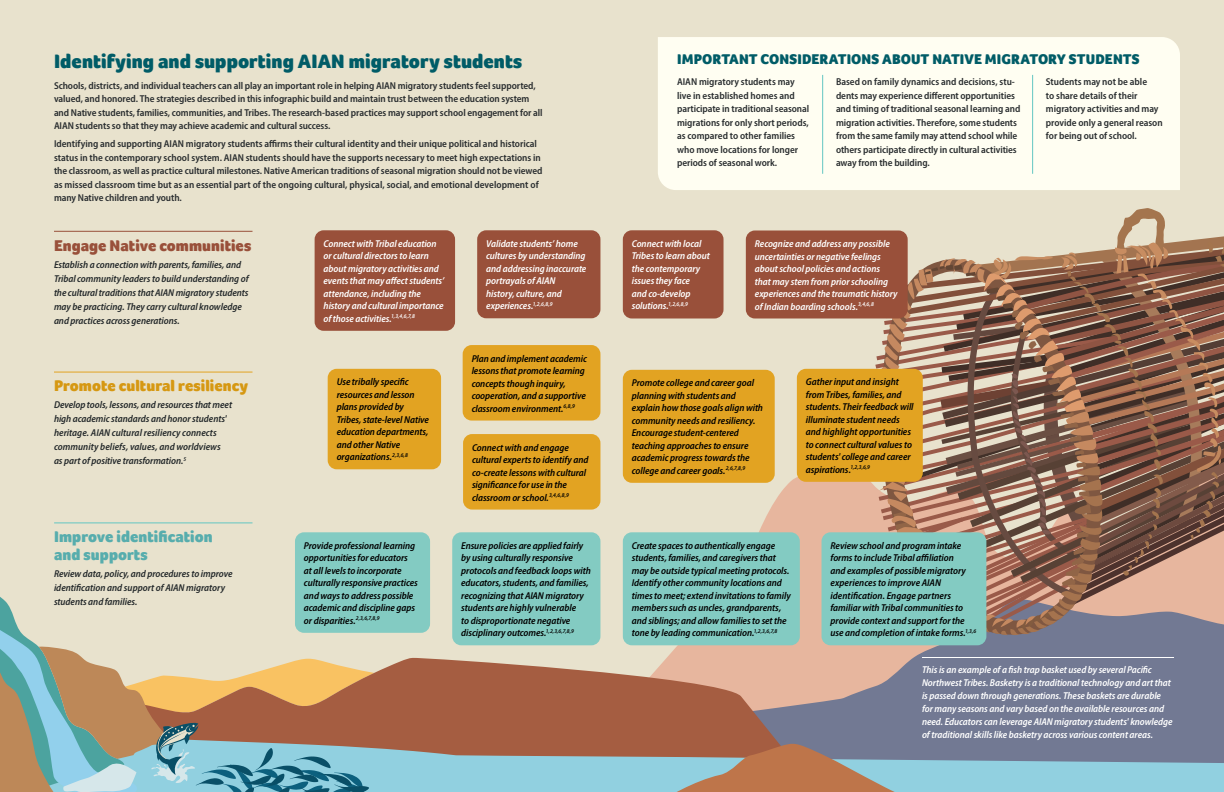
<style>
.page{position:relative;width:1224px;height:792px;background:#e8e2cd}
.page>*{position:absolute;margin:0;border:0;box-sizing:border-box;transform-origin:0 0}
.Subhead{font:900 20px "Foco";letter-spacing:.005em;color:#005c67}
.Subhead_2{font:900 16px/18px "Foco";letter-spacing:.005em;color:#57adad}
.Subhead_2-2{font:900 16px "Foco";letter-spacing:.005em;color:#d69812}
.Subhead_2-3{font:900 16px "Foco";letter-spacing:.005em;color:#99503a}
.Subhead-2{font:900 14.5px "Foco";letter-spacing:.005em;color:#005c67}
.Body{font:italic 600 semi-condensed 10px/12.5px "Myriad Pro";letter-spacing:-.005em;color:#000}
.Body-2{font:600 semi-condensed 10px/13.5px "Myriad Pro";letter-spacing:-.005em;color:#292d2f}
.Body-3{font:italic 600 semi-condensed 10px/12.5px "Myriad Pro";letter-spacing:-.005em;color:#fff}
.Body-4{font:italic 600 semi-condensed 10px/14px "Myriad Pro";letter-spacing:-.005em;color:#23282a}
</style>
<div class="page">
<svg style="left:587px;top:437px;width:287px;height:209px"></svg>
<svg style="left:609px;top:598px;width:615px;height:139px;background:#8a8796"></svg>
<svg style="left:374px;top:657px;width:422px;height:80px;background:#b2755c"></svg>
<svg style="left:374px;top:737px;width:850px;height:55px;background:#8da6b0"></svg>
<svg style="left:663px;top:744px;width:285px;height:48px;background:#a09185"></svg>
<svg style="left:0;top:597px;width:374px;height:195px"></svg>
<svg style="left:874px;top:208px;width:350px;height:429px"></svg>
<div style="left:797px;top:369px;width:126px;height:113px;background:#e2a322;border-radius:9px"></div>
<div style="left:452px;top:532px;width:148px;height:113px;background:#83cbc2;border-radius:9px"></div>
<div style="left:822px;top:532px;width:164px;height:113px;background:#83cbc2;border-radius:9px"></div>
<div style="left:295px;top:532px;width:135px;height:101px;background:#83cbc2;border-radius:9px"></div>
<div style="left:623px;top:532px;width:177px;height:113px;background:#83cbc2;border-radius:9px"></div>
<div style="left:328px;top:369px;width:113px;height:100px;background:#e2a322;border-radius:9px"></div>
<div style="left:463px;top:345px;width:137px;height:76px;background:#e2a322;border-radius:9px"></div>
<div style="left:463px;top:434px;width:137px;height:76px;background:#e2a322;border-radius:9px"></div>
<div style="left:623px;top:370px;width:152px;height:113px;background:#e2a322;border-radius:9px"></div>
<div style="left:477px;top:230px;width:123px;height:88px;background:#99503a;border-radius:9px"></div>
<div style="left:623px;top:230px;width:101px;height:88px;background:#99503a;border-radius:9px"></div>
<div style="left:315px;top:230px;width:140px;height:101px;background:#99503a;border-radius:9px"></div>
<div style="left:746px;top:230px;width:162px;height:88px;background:#99503a;border-radius:9px"></div>
<hr style="left:922px;top:657px;width:252px;height:1px;background:#fff">
<div style="left:658px;top:37px;width:522px;height:153px;background:#fffef2"></div>
<hr style="left:822px;top:75px;width:1px;height:99px;background:#62c6c2">
<hr style="left:1032px;top:75px;width:1px;height:99px;background:#62c6c2">
<hr style="left:54px;top:522px;width:199px;height:1px;background:#62c6c2">
<hr style="left:54px;top:372px;width:199px;height:1px;background:#e2a322">
<hr style="left:54px;top:231px;width:199px;height:1px;background:#99503a">
<h2 class="Subhead" style="left:54px;top:48px;width:470px">Identifying and supporting AIAN migratory students</h2>
<h2 class="Subhead-2" style="left:677px;top:50px;width:464px">IMPORTANT CONSIDERATIONS ABOUT NATIVE MIGRATORY STUDENTS</h2>
<p class="Body-2" style="left:54px;top:79px;width:490px">Schools, districts, and individual teachers can all play an important role in helping AIAN migratory students feel supported, valued, and honored. The strategies described in this infographic build and maintain trust between the education system and Native students, families, communities, and Tribes. The research-based practices may support school engagement for all AIAN students so that they may achieve academic and cultural success.</p>
<p class="Body-2" style="left:54px;top:137px;width:490px">Identifying and supporting AIAN migratory students affirms their cultural identity and their unique political and historical status in the contemporary school system. AIAN students should have the supports necessary to meet high expectations in the classroom, as well as practice cultural milestones. Native American traditions of seasonal migration should not be viewed as missed classroom time but as an essential part of the ongoing cultural, physical, social, and emotional development of many Native children and youth.</p>
<p class="Body-2" style="left:836px;top:75px;width:186px">Based on family dynamics and decisions, stu&shy;dents may experience different opportunities and timing of traditional seasonal learning and migration activities. Therefore, some students from the same family may attend school while others participate directly in cultural activities away from the building.</p>
<p class="Body-2" style="left:677px;top:75px;width:134px">AIAN migratory students may live in established homes and participate in traditional seasonal migrations for only short periods, as compared to other families who move locations for longer periods of seasonal work.</p>
<p class="Body-2" style="left:1046px;top:75px;width:118px">Students may not be able<br>to share details of their migratory activities and may provide only a general reason for being out of school.</p>
<h3 class="Subhead_2-3" style="left:54px;top:235px;width:199px">Engage Native communities</h3>
<p class="Body-4" style="left:54px;top:257px;width:196px">Establish a connection with parents, families, and Tribal community leaders to build understanding of the cultural traditions that AIAN migratory students may be practicing. They carry cultural knowledge and practices across generations.</p>
<h3 class="Subhead_2-2" style="left:54px;top:375px;width:196px">Promote cultural resiliency</h3>
<p class="Body-4" style="left:54px;top:397px;width:180px">Develop tools, lessons, and resources that meet high academic standards and honor students' heritage. AIAN cultural resiliency connects community beliefs, values, and worldviews<br>as part of positive transformation.<sup>5</sup></p>
<h3 class="Subhead_2" style="left:54px;top:527px;width:160px">Improve identification and supports</h3>
<p class="Body-4" style="left:54px;top:566px;width:180px">Review data, policy, and procedures to improve identification and support of AIAN migratory students and families.</p>
<p class="Body-3" style="left:324px;top:237px;width:122px">Connect with Tribal education or cultural directors to learn about migratory activities and events that may affect students’ attendance, including the history and cultural importance of those activities.<sup>1,3,4,6,7,8</sup></p>
<p class="Body-3" style="left:755px;top:237px;width:144px">Recognize and address any possible uncertainties or negative feelings about school policies and actions that may stem from prior schooling experiences and the traumatic history of Indian boarding schools.<sup>3,4,6,8</sup></p>
<p class="Body-3" style="left:486px;top:237px;width:102px">Validate students’ home cultures by understanding and addressing inaccurate portrayals of AIAN history, culture, and experiences.<sup>1,2,6,8,9</sup></p>
<p class="Body-3" style="left:632px;top:237px;width:80px">Connect with local<br>Tribes to learn about the contemporary issues they face<br>and co-develop solutions.<sup>1,2,6,8,9</sup></p>
<p class="Body" style="left:337px;top:376px;width:94px">Use tribally specific resources and lesson plans provided by<br>Tribes, state-level Native education departments, and other Native organizations.<sup>2,3,6,8</sup></p>
<p class="Body" style="left:472px;top:352px;width:117px">Plan and implement academic lessons that promote learning concepts though inquiry, cooperation, and a supportive classroom environment.<sup>6,8,9</sup></p>
<p class="Body" style="left:472px;top:441px;width:118px">Connect with and engage cultural experts to identify and co-create lessons with cultural significance for use in the classroom or school.<sup>3,4,6,8,9</sup></p>
<p class="Body" style="left:632px;top:377px;width:133px">Promote college and career goal planning with students and explain how those goals align with community needs and resiliency.<br>Encourage student-centered teaching approaches to ensure academic progress towards the college and career goals.<sup>2,6,7,8,9</sup></p>
<p class="Body" style="left:806px;top:376px;width:109px">Gather input and insight from Tribes, families, and students. Their feedback will illuminate student needs and highlight opportunities to connect cultural values to students' college and career aspirations.<sup>1,2,3,6,9</sup></p>
<p class="Body" style="left:304px;top:539px;width:115px">Provide professional learning opportunities for educators at all levels to incorporate culturally responsive practices and ways to address possible academic and discipline gaps or disparities.<sup>2,3,6,7,8,9</sup></p>
<p class="Body" style="left:632px;top:539px;width:161px">Create spaces to authentically engage students, families, and caregivers that may be outside typical meeting protocols.<br>Identify other community locations and times to meet; extend invitations to family members such as uncles, grandparents, and siblings; and allow families to set the tone by leading communication.<sup>1,2,3,6,7,8</sup></p>
<p class="Body" style="left:461px;top:539px;width:131px">Ensure policies are applied fairly by using culturally responsive protocols and feedback loops with educators, students, and families, recognizing that AIAN migratory students are highly vulnerable<br>to disproportionate negative disciplinary outcomes.<sup>1,2,3,6,7,8,9</sup></p>
<p class="Body" style="left:831px;top:539px;width:147px">Review school and program intake forms to include Tribal affiliation<br>and examples of possible migratory experiences to improve AIAN identification. Engage partners familiar with Tribal communities to provide context and support for the use and completion of intake forms.<sup>1,3,6</sup></p>
<p class="Body-3" style="left:922px;top:663px;width:252px;line-height:13px">This is an example of a fish trap basket used by several Pacific Northwest Tribes. Basketry is a traditional technology and art that is passed down through generations. These baskets are durable for many seasons and vary based on the available resources and need. Educators can leverage AIAN migratory students' knowledge of traditional skills like basketry across various content areas.</p>
</div>
